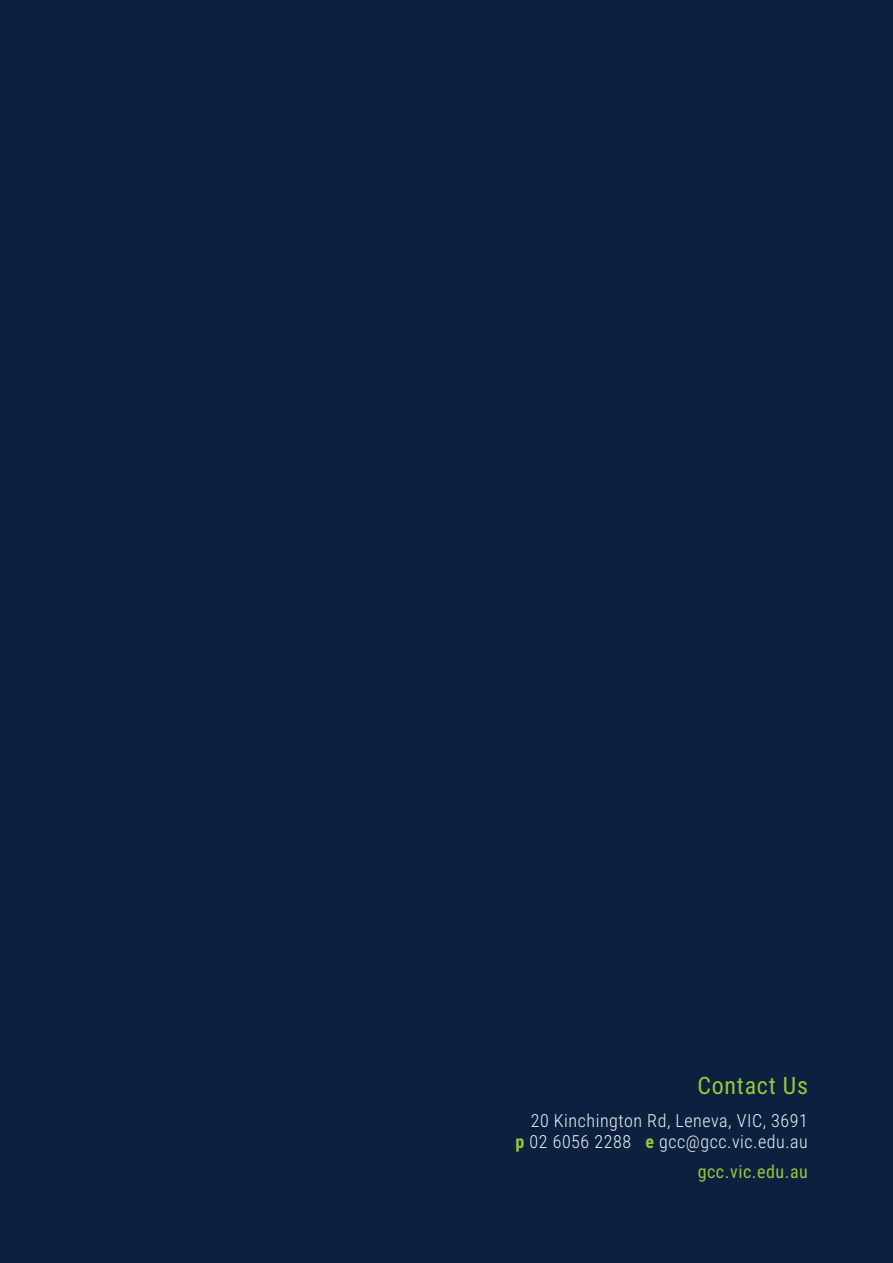
<style>
.page{position:relative;width:893px;height:1263px;background:#0b213f}
.page>*{position:absolute;margin:0;border:0;box-sizing:border-box;transform-origin:0 0}
.t1{font:24px "Roboto Condensed";letter-spacing:.03em;color:#94c83c}
.t2{font:300 18px/21px "Roboto Condensed";letter-spacing:.03em;color:#f2f3f4;text-align:right}
.t3{font:18px "Roboto Condensed";letter-spacing:.03em;color:#94c83c}
.s1{font-weight:700;color:#94c83c}
</style>
<div class="page">
<h1 class="t1" style="left:697px;top:1068px;width:112px">Contact Us</h1>
<p class="t2" style="left:515px;top:1110px;width:294px">20 Kinchington Rd, Leneva, VIC, 3691<br><span class="s1">p</span> 02 6056 2288 <span class="s1">e</span> gcc@gcc.vic.edu.au</p>
<p class="t3" style="left:698px;top:1159px;width:112px">gcc.vic.edu.au</p>
</div>
